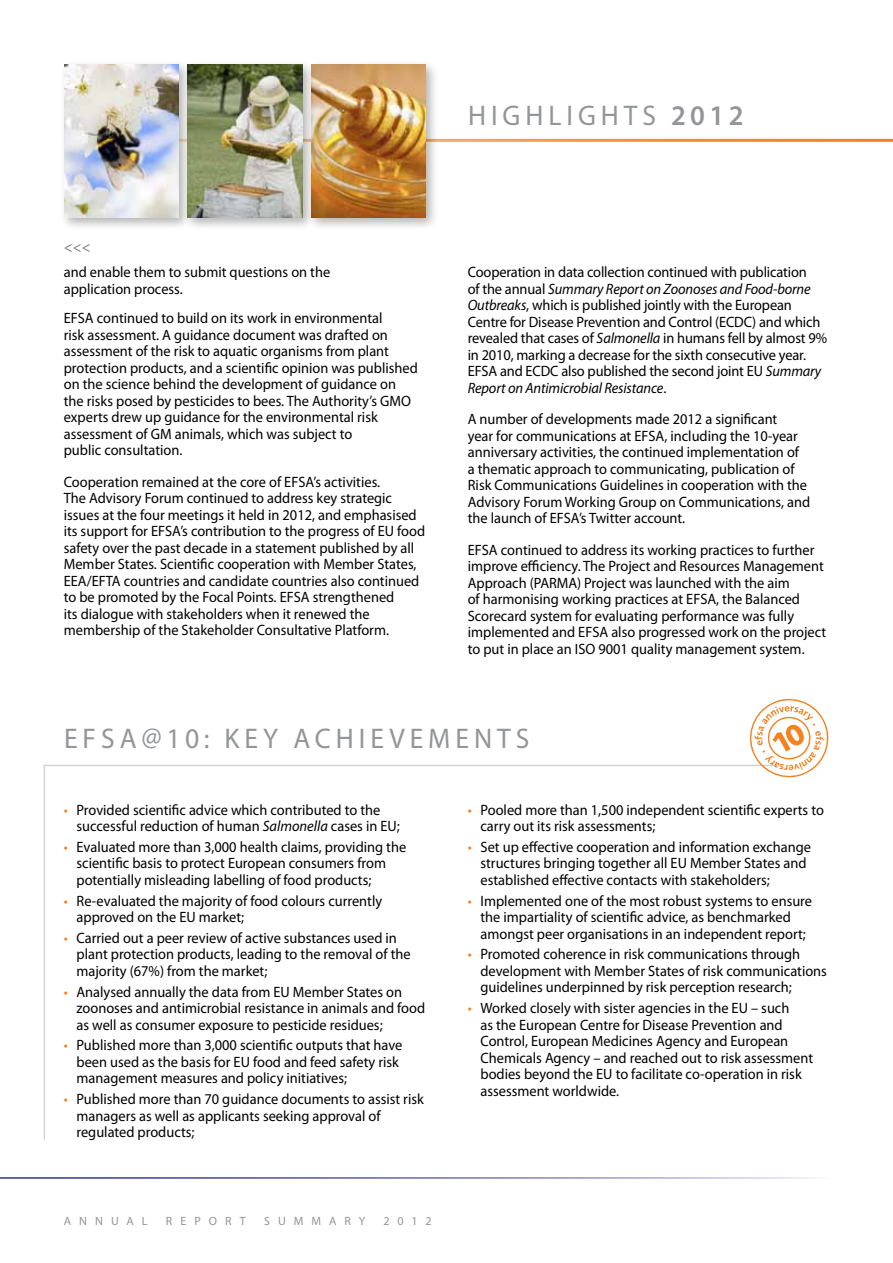
<style>
.page{position:relative;width:893px;height:1263px;background:#fff}
.page>*{position:absolute;margin:0;border:0;box-sizing:border-box;transform-origin:0 0}
.t1{font:28.5px "Myriad Pro";letter-spacing:.18em;color:#939598}
.t2{font:600 28.5px "Myriad Pro";color:#939598}
.t3{font:15px/16.5px "Myriad Pro";color:#000;scale:.96 1}
.t4{font:italic 15px "Myriad Pro";color:#6d6e71}
.t5{font:12px "Myriad Pro";letter-spacing:.67em;color:#939598}
.s1{font-weight:400}
.s2{font-style:italic}
.s3{color:#f58220}
</style>
<div class="page">
<div style="left:307px;top:60px;width:132px;height:171px;background:#000;opacity:.3"></div>
<img style="left:315px;top:64px;width:111px;height:153px">
<div style="left:60px;top:60px;width:132px;height:171px;background:#000;opacity:.3"></div>
<img style="left:64px;top:64px;width:115px;height:153px">
<div style="left:183px;top:60px;width:132px;height:171px;background:#000;opacity:.3"></div>
<img style="left:188px;top:64px;width:114px;height:153px">
<svg style="left:43px;top:764px;width:701px;height:376px"></svg>
<svg style="left:744px;top:698px;width:85px;height:80px"></svg>
<h1 class="t1" style="left:468px;top:98px;width:41px">High</h1>
<h1 class="t1" style="left:548px;top:98px;width:36px">ligh</h1>
<h1 class="t2" style="left:624px;top:98px;width:121px"><span class="s1">ts</span> 2012</h1>
<p class="t4" style="left:64px;top:238px;width:28px">&lt;&lt;&lt;</p>
<p class="t3" style="left:64px;top:264px;width:279px">and enable them to submit questions on the application process.</p>
<p class="t3" style="left:64px;top:310px;width:370px">EFSA continued to build on its work in environmental<br>risk assessment. A guidance document was drafted on assessment of the risk to aquatic organisms from plant protection products, and a scientific opinion was published on the science behind the development of guidance on the risks posed by pesticides to bees. The Authority’s GMO experts drew up guidance for the environmental risk assessment of GM animals, which was subject to<br>public consultation.</p>
<p class="t3" style="left:64px;top:473px;width:378px">Cooperation remained at the core of EFSA’s activities.<br>The Advisory Forum continued to address key strategic issues at the four meetings it held in 2012, and emphasised its support for EFSA’s contribution to the progress of EU food safety over the past decade in a statement published by all Member States. Scientific cooperation with Member States, EEA/EFTA countries and candidate countries also continued to be promoted by the Focal Points. EFSA strengthened<br>its dialogue with stakeholders when it renewed the membership of the Stakeholder Consultative Platform.</p>
<p class="t3" style="left:468px;top:264px;width:376px">Cooperation in data collection continued with publication<br>of the annual <span class="s2">Summary Report on Zoonoses and Food-borne Outbreaks</span>, which is published jointly with the European Centre for Disease Prevention and Control (ECDC) and which revealed that cases of <span class="s2">Salmonella</span> in humans fell by almost 9% in 2010, marking a decrease for the sixth consecutive year.<br>EFSA and ECDC also published the second joint EU <span class="s2">Summary Report on Antimicrobial Resistance</span>.</p>
<p class="t3" style="left:468px;top:411px;width:358px">A number of developments made 2012 a significant<br>year for communications at EFSA, including the 10-year anniversary activities, the continued implementation of<br>a thematic approach to communicating, publication of Risk Communications Guidelines in cooperation with the Advisory Forum Working Group on Communications, and the launch of EFSA’s Twitter account.</p>
<p class="t3" style="left:468px;top:541px;width:375px">EFSA continued to address its working practices to further improve efficiency. The Project and Resources Management Approach (PARMA) Project was launched with the aim<br>of harmonising working practices at EFSA, the Balanced Scorecard system for evaluating performance was fully implemented and EFSA also progressed work on the project to put in place an ISO 9001 quality management system.</p>
<h1 class="t1" style="left:64px;top:721px;width:367px">E FSA@10: KEY ACHIE VEMENTS</h1>
<p class="t3" style="left:77px;top:801px;width:338px;text-indent:-13px"><span class="s3">•</span> Provided scientific advice which contributed to the successful reduction of human <span class="s2">Salmonella</span> cases in EU;</p>
<p class="t3" style="left:77px;top:838px;width:345px;text-indent:-13px"><span class="s3">•</span> Evaluated more than 3,000 health claims, providing the scientific basis to protect European consumers from potentially misleading labelling of food products;</p>
<p class="t3" style="left:77px;top:892px;width:320px;text-indent:-13px"><span class="s3">•</span> Re-evaluated the majority of food colours currently approved on the EU market;</p>
<p class="t3" style="left:77px;top:929px;width:349px;text-indent:-13px"><span class="s3">•</span> Carried out a peer review of active substances used in plant protection products, leading to the removal of the majority (67%) from the market;</p>
<p class="t3" style="left:77px;top:983px;width:365px;text-indent:-13px"><span class="s3">•</span> Analysed annually the data from EU Member States on zoonoses and antimicrobial resistance in animals and food as well as consumer exposure to pesticide residues;</p>
<p class="t3" style="left:77px;top:1037px;width:341px;text-indent:-13px"><span class="s3">•</span> Published more than 3,000 scientific outputs that have been used as the basis for EU food and feed safety risk management measures and policy initiatives;</p>
<p class="t3" style="left:77px;top:1090px;width:363px;text-indent:-13px"><span class="s3">•</span> Published more than 70 guidance documents to assist risk managers as well as applicants seeking approval of regulated products;</p>
<p class="t5" style="left:64px;top:1213px;width:85px">Annua l</p>
<p class="t5" style="left:166px;top:1213px;width:81px">Repor t</p>
<p class="t5" style="left:264px;top:1213px;width:77px">summar</p>
<p class="t5" style="left:359px;top:1213px;width:8px">y</p>
<p class="t5" style="left:384px;top:1213px;width:50px">2012</p>
<p class="t3" style="left:480px;top:801px;width:359px;text-indent:-13px"><span class="s3">•</span> Pooled more than 1,500 independent scientific experts to carry out its risk assessments;</p>
<p class="t3" style="left:480px;top:838px;width:346px;text-indent:-13px"><span class="s3">•</span> Set up effective cooperation and information exchange structures bringing together all EU Member States and established effective contacts with stakeholders;</p>
<p class="t3" style="left:468px;top:892px;width:360px;text-align:center"><span class="s3">•</span> Implemented one of the most robust systems to ensure the impartiality of scientific advice, as benchmarked amongst peer organisations in an independent report;</p>
<p class="t3" style="left:480px;top:946px;width:362px;text-indent:-13px"><span class="s3">•</span> Promoted coherence in risk communications through development with Member States of risk communications guidelines underpinned by risk perception research;</p>
<p class="t3" style="left:480px;top:999px;width:348px;text-indent:-13px"><span class="s3">•</span> Worked closely with sister agencies in the EU – such<br>as the European Centre for Disease Prevention and Control, European Medicines Agency and European Chemicals Agency – and reached out to risk assessment bodies beyond the EU to facilitate co-operation in risk assessment worldwide.</p>
</div>
